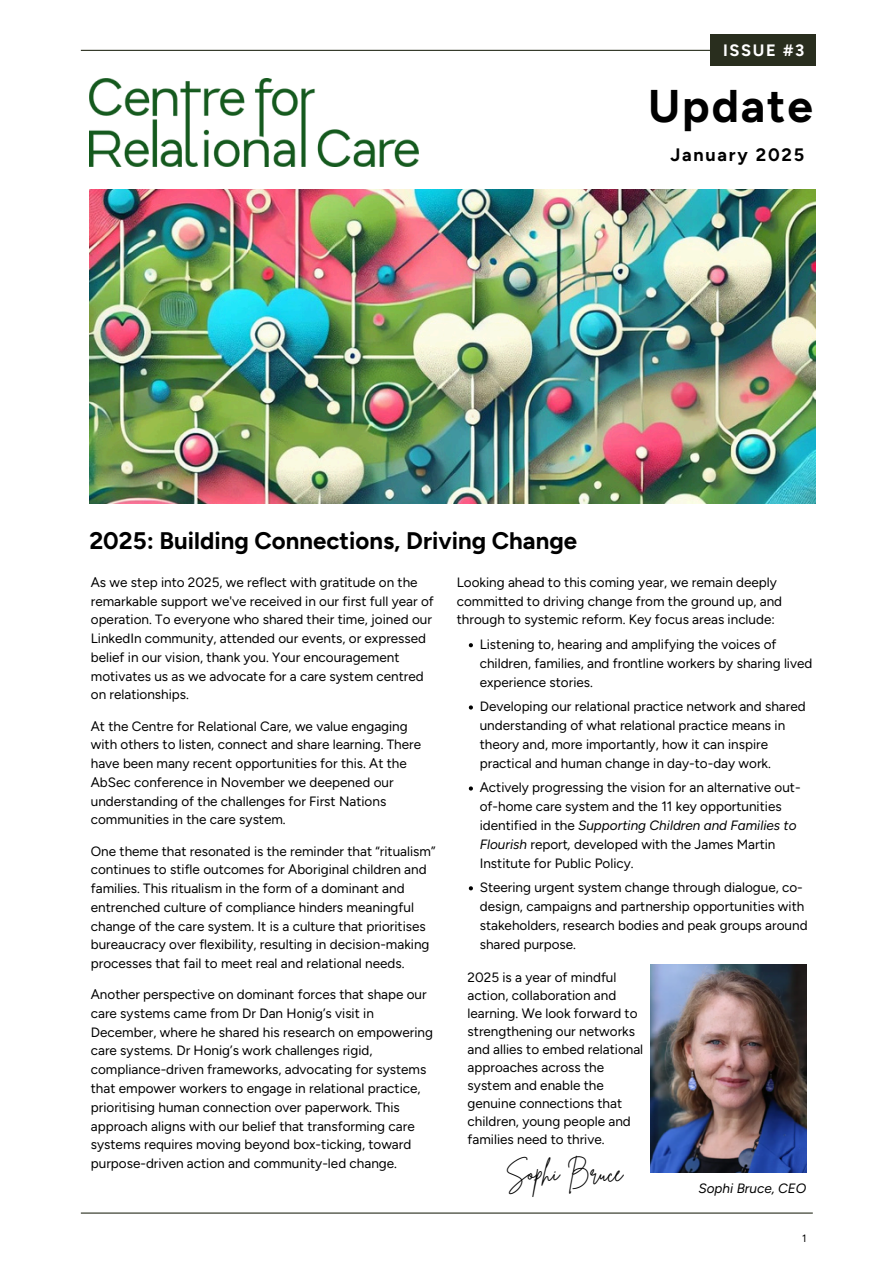
<style>
.page{position:relative;width:894px;height:1264px;background:#fff}
.page>*{position:absolute;margin:0;border:0;box-sizing:border-box;transform-origin:0 0}
.t1{font:700 45.9px "Figtree";letter-spacing:.04em;color:#000}
.t2{font:700 24px "Figtree";color:#000}
.t3{font:24px "Brittany Signature";color:#000}
.t4{font:700 18px "Figtree";letter-spacing:.1em;color:#000}
.t5{font:700 16.5px "Figtree";letter-spacing:.1em;color:#fff}
.t6{font:13.5px/18.8px "Figtree";color:#000}
.t7{font:italic 13.5px "Figtree";color:#000}
.t8{font:10.5px "Figtree";color:#000}
.s1{font-style:italic}
</style>
<div class="page">
<hr style="left:81px;top:50px;width:731px;height:1px;background:#292e1e">
<hr style="left:81px;top:1212px;width:731px;height:1px;background:#292e1e">
<svg style="left:468px;top:643px;width:5px;height:4px"></svg>
<svg style="left:468px;top:705px;width:5px;height:4px"></svg>
<svg style="left:468px;top:786px;width:5px;height:4px"></svg>
<svg style="left:468px;top:886px;width:5px;height:4px"></svg>
<img style="left:89px;top:79px;width:329px;height:87px">
<img style="left:89px;top:190px;width:726px;height:313px">
<img style="left:650px;top:964px;width:156px;height:208px">
<div style="left:709px;top:35px;width:106px;height:31px;background:#292e1e"></div>
<p class="t5" style="left:722px;top:40px;width:83px">ISSUE #3</p>
<p class="t1" style="left:648px;top:79px;width:166px">Update</p>
<p class="t4" style="left:670px;top:144px;width:135px">January 2025</p>
<p class="t2" style="left:89px;top:526px;width:489px">2025: Building Connections, Driving Change</p>
<h4 class="t6" style="left:91px;top:572px;width:344px">As we step into 2025, we reflect with gratitude on the remarkable support we've received in our first full year of operation. To everyone who shared their time, joined our LinkedIn community, attended our events, or expressed belief in our vision, thank you. Your encouragement motivates us as we advocate for a care system centred on relationships.</h4>
<p class="t6" style="left:91px;top:716px;width:332px">At the Centre for Relational Care, we value engaging with others to listen, connect and share learning. There have been many recent opportunities for this. At the AbSec conference in November we deepened our understanding of the challenges for First Nations communities in the care system.</p>
<p class="t6" style="left:91px;top:841px;width:346px">One theme that resonated is the reminder that “ritualism” continues to stifle outcomes for Aboriginal children and families. This ritualism in the form of a dominant and entrenched culture of compliance hinders meaningful change of the care system. It is a culture that prioritises bureaucracy over flexibility, resulting in decision-making processes that fail to meet real and relational needs.</p>
<h1 class="t6" style="left:91px;top:985px;width:343px">Another perspective on dominant forces that shape our care systems came from Dr Dan Honig’s visit in December, where he shared his research on empowering care systems. Dr Honig’s work challenges rigid, compliance-driven frameworks, advocating for systems that empower workers to engage in relational practice, prioritising human connection over paperwork. This approach aligns with our belief that transforming care systems requires moving beyond box-ticking, toward purpose-driven action and community-led change.</h1>
<h5 class="t6" style="left:456px;top:572px;width:327px">Looking ahead to this coming year, we remain deeply committed to driving change from the ground up, and through to systemic reform. Key focus areas include:</h5>
<p class="t6" style="left:479px;top:635px;width:334px">Listening to, hearing and amplifying the voices of children, families, and frontline workers by sharing lived experience stories.</p>
<h2 class="t6" style="left:479px;top:697px;width:327px">Developing our relational practice network and shared understanding of what relational practice means in theory and, more importantly, how it can inspire practical and human change in day-to-day work.</h2>
<p class="t6" style="left:479px;top:778px;width:322px">Actively progressing the vision for an alternative out&shy;of-home care system and the 11 key opportunities identified in the <span class="s1">Supporting Children and Families to Flourish</span> report<span class="s1">,</span> developed with the James Martin Institute for Public Policy.</p>
<p class="t6" style="left:479px;top:878px;width:329px">Steering urgent system change through dialogue, co&shy;design, campaigns and partnership opportunities with stakeholders, research bodies and peak groups around shared purpose.</p>
<h3 class="t6" style="left:467px;top:968px;width:177px;line-height:18px">2025 is a year of mindful action, collaboration and learning. We look forward to strengthening our networks and allies to embed relational approaches across the system and enable the genuine connections that children, young people and families need to thrive.</h3>
<p class="t3" style="left:505px;top:1157px;width:118px">Sophi Bruce</p>
<p class="t7" style="left:698px;top:1179px;width:109px">Sophi Bruce, CEO</p>
<p class="t8" style="left:801px;top:1232px;width:6px">1</p>
</div>
